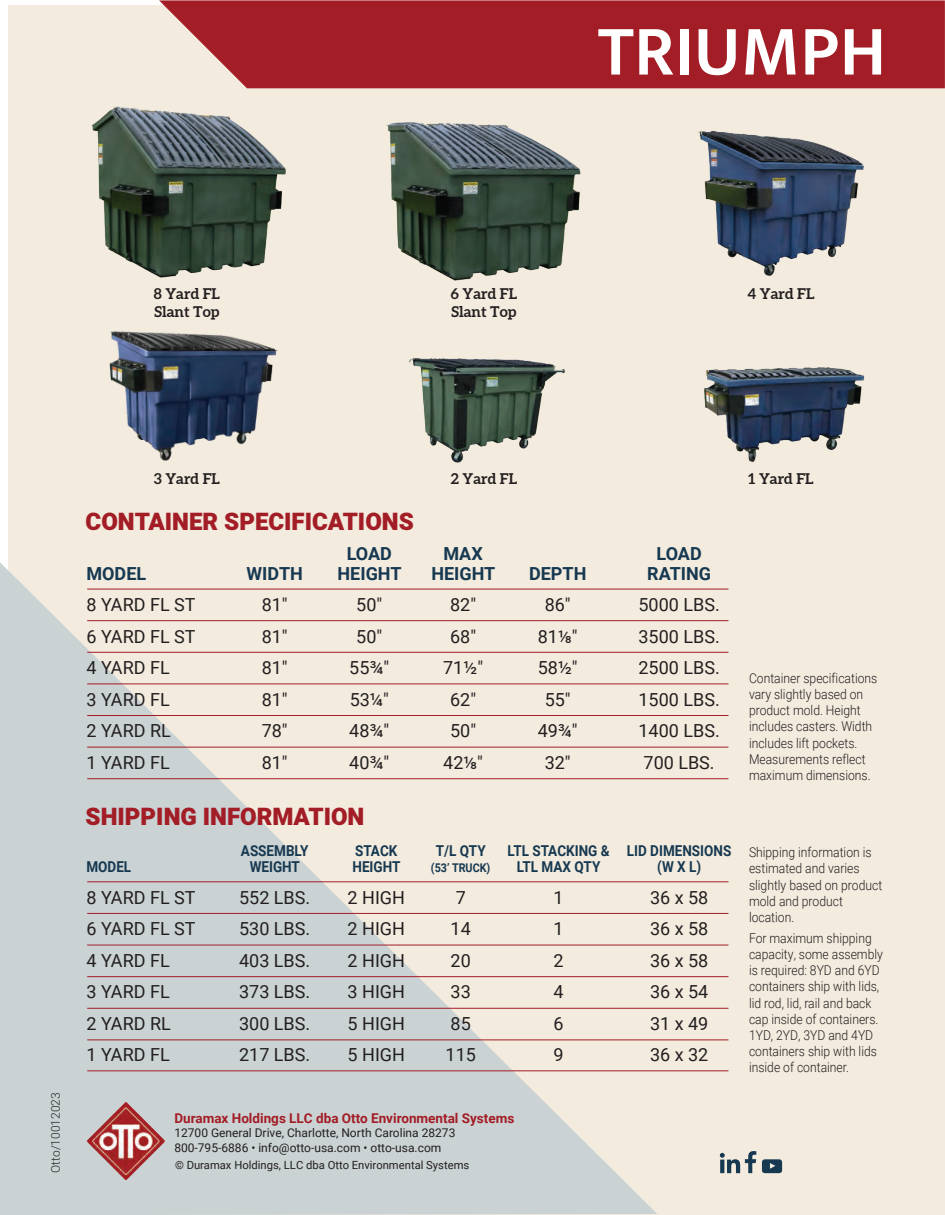
<style>
.page{position:relative;width:945px;height:1215px;background:#fff}
.page>*{position:absolute;margin:0;border:0;box-sizing:border-box;transform-origin:0 0}
.t1{font:600 72px "Mukta";color:#fff}
.t2{font:900 24px "Heebo";color:#a31d26}
.t3{font:18px "Roboto";color:#231f20}
.t4{font:700 18px "Roboto";color:#163850}
.t5{font:700 15px "Roboto";color:#163850;scale:.9 1}
.t6{font:700 15px/18px "Aleo";color:#231f20}
.t7{font:300 13.5px/16.2px "Roboto";color:#231f20;scale:.9 1}
.t8{font:700 13.5px "Roboto";color:#a31d26}
.t9{font:12px/14.4px "Roboto";color:#231f20}
.t10{font:300 12px "Roboto";color:#222323}
.t11{font:700 12px "Roboto";color:#163850;scale:.9 1}
.t12{font:11.25px "Roboto";color:#231f20}
</style>
<div class="page">
<div style="left:9px;top:5px;width:936px;height:1210px;background:#f2ebde"></div>
<svg style="left:0;top:562px;width:657px;height:653px"></svg>
<div style="left:159px;top:0;width:786px;height:88px;background:#a31d26"></div>
<img style="left:109px;top:331px;width:169px;height:130px">
<img style="left:91px;top:106px;width:195px;height:172px">
<img style="left:409px;top:358px;width:156px;height:105px">
<img style="left:387px;top:122px;width:194px;height:159px">
<img style="left:704px;top:367px;width:161px;height:95px">
<img style="left:698px;top:130px;width:166px;height:146px">
<hr style="left:87px;top:589px;width:641px;height:1px;background:#a31d26">
<hr style="left:87px;top:620px;width:641px;height:1px;background:#a31d26">
<hr style="left:87px;top:652px;width:641px;height:1px;background:#a31d26">
<hr style="left:87px;top:684px;width:641px;height:1px;background:#a31d26">
<hr style="left:87px;top:715px;width:641px;height:1px;background:#a31d26">
<hr style="left:87px;top:747px;width:641px;height:1px;background:#a31d26">
<hr style="left:87px;top:778px;width:641px;height:1px;background:#a31d26">
<hr style="left:87px;top:881px;width:641px;height:1px;background:#a31d26">
<hr style="left:87px;top:913px;width:641px;height:1px;background:#a31d26">
<hr style="left:87px;top:945px;width:641px;height:1px;background:#a31d26">
<hr style="left:87px;top:976px;width:641px;height:1px;background:#a31d26">
<hr style="left:87px;top:1008px;width:641px;height:1px;background:#a31d26">
<hr style="left:87px;top:1040px;width:641px;height:1px;background:#a31d26">
<hr style="left:87px;top:1070px;width:641px;height:1px;background:#a31d26">
<svg style="left:762px;top:1159px;width:20px;height:14px"></svg>
<svg style="left:720px;top:1151px;width:36px;height:22px"></svg>
<img style="left:86px;top:1101px;width:81px;height:81px">
<h1 class="t1" style="left:598px;top:8px;width:290px">TRIUMPH</h1>
<p class="t6" style="left:154px;top:285px;width:68px">8 Yard FL<br>Slant Top</p>
<p class="t6" style="left:451px;top:285px;width:68px">6 Yard FL<br>Slant Top</p>
<p class="t6" style="left:748px;top:285px;width:68px">4 Yard FL</p>
<p class="t10" style="left:47px;top:1173px;width:82px;rotate:-90deg">Otto/10012023</p>
<p class="t6" style="left:154px;top:470px;width:68px">3 Yard FL</p>
<p class="t6" style="left:451px;top:470px;width:68px">2 Yard FL</p>
<h2 class="t2" style="left:86px;top:505px;width:330px">CONTAINER SPECIFICATIONS</h2>
<h3 class="t4" style="left:347px;top:541px;width:47px">LOAD</h3>
<h3 class="t4" style="left:443px;top:541px;width:41px">MAX</h3>
<h3 class="t4" style="left:657px;top:541px;width:47px">LOAD</h3>
<h3 class="t4" style="left:86px;top:561px;width:61px">MODEL</h3>
<h3 class="t4" style="left:246px;top:561px;width:58px">WIDTH</h3>
<h3 class="t4" style="left:338px;top:561px;width:65px">HEIGHT</h3>
<h3 class="t4" style="left:431px;top:561px;width:65px">HEIGHT</h3>
<h3 class="t4" style="left:529px;top:561px;width:59px">DEPTH</h3>
<h3 class="t4" style="left:647px;top:561px;width:65px">RATING</h3>
<h3 class="t3" style="left:86px;top:592px;width:111px">8 YARD FL ST</h3>
<h3 class="t3" style="left:262px;top:592px;width:27px">81"</h3>
<h3 class="t3" style="left:356px;top:592px;width:27px">50"</h3>
<h3 class="t3" style="left:450px;top:592px;width:27px">82"</h3>
<h3 class="t3" style="left:545px;top:592px;width:27px">86"</h3>
<h3 class="t3" style="left:639px;top:592px;width:83px">5000 LBS.</h3>
<h3 class="t3" style="left:86px;top:624px;width:111px">6 YARD FL ST</h3>
<h3 class="t3" style="left:262px;top:624px;width:27px">81"</h3>
<h3 class="t3" style="left:356px;top:624px;width:27px">50"</h3>
<h3 class="t3" style="left:450px;top:624px;width:27px">68"</h3>
<h3 class="t3" style="left:538px;top:624px;width:41px">81⅛"</h3>
<h3 class="t3" style="left:639px;top:624px;width:83px">3500 LBS.</h3>
<h3 class="t3" style="left:86px;top:655px;width:85px">4 YARD FL</h3>
<h3 class="t3" style="left:262px;top:655px;width:27px">81"</h3>
<h3 class="t3" style="left:349px;top:655px;width:41px">55¾"</h3>
<h3 class="t3" style="left:443px;top:655px;width:41px">71½"</h3>
<h3 class="t3" style="left:538px;top:655px;width:41px">58½"</h3>
<h3 class="t3" style="left:639px;top:655px;width:83px">2500 LBS.</h3>
<h3 class="t3" style="left:86px;top:687px;width:85px">3 YARD FL</h3>
<h3 class="t3" style="left:262px;top:687px;width:27px">81"</h3>
<h3 class="t3" style="left:350px;top:687px;width:41px">53¼"</h3>
<h3 class="t3" style="left:450px;top:687px;width:27px">62"</h3>
<h3 class="t3" style="left:545px;top:687px;width:27px">55"</h3>
<h3 class="t3" style="left:639px;top:687px;width:83px">1500 LBS.</h3>
<h3 class="t3" style="left:86px;top:718px;width:86px">2 YARD RL</h3>
<h3 class="t3" style="left:262px;top:718px;width:27px">78"</h3>
<h3 class="t3" style="left:349px;top:718px;width:41px">48¾"</h3>
<h3 class="t3" style="left:450px;top:718px;width:27px">50"</h3>
<h3 class="t3" style="left:538px;top:718px;width:41px">49¾"</h3>
<h3 class="t3" style="left:639px;top:718px;width:83px">1400 LBS.</h3>
<h3 class="t3" style="left:86px;top:750px;width:85px">1 YARD FL</h3>
<h3 class="t3" style="left:262px;top:750px;width:27px">81"</h3>
<h3 class="t3" style="left:349px;top:750px;width:41px">40¾"</h3>
<h3 class="t3" style="left:443px;top:750px;width:41px">42⅛"</h3>
<h3 class="t3" style="left:545px;top:750px;width:27px">32"</h3>
<h3 class="t3" style="left:644px;top:750px;width:73px">700 LBS.</h3>
<h2 class="t2" style="left:86px;top:800px;width:280px">SHIPPING INFORMATION</h2>
<p class="t5" style="left:241px;top:840px;width:77px">ASSEMBLY</p>
<p class="t5" style="left:355px;top:840px;width:49px">STACK</p>
<p class="t5" style="left:436px;top:840px;width:57px">T/L QTY</p>
<p class="t5" style="left:507px;top:840px;width:250px">LTL STACKING &amp; LID DIMENSIONS</p>
<p class="t5" style="left:86px;top:856px;width:51px">MODEL</p>
<p class="t5" style="left:250px;top:856px;width:57px">WEIGHT</p>
<p class="t5" style="left:353px;top:856px;width:55px">HEIGHT</p>
<p class="t11" style="left:431px;top:860px;width:68px">(53’ TRUCK)</p>
<p class="t5" style="left:517px;top:856px;width:95px">LTL MAX QTY</p>
<p class="t5" style="left:657px;top:856px;width:51px">(W X L)</p>
<h3 class="t3" style="left:86px;top:885px;width:111px">8 YARD FL ST</h3>
<h3 class="t3" style="left:239px;top:885px;width:73px">552 LBS.</h3>
<h3 class="t3" style="left:348px;top:885px;width:59px">2 HIGH</h3>
<h3 class="t3" style="left:456px;top:885px;width:12px">7</h3>
<h3 class="t3" style="left:553px;top:885px;width:12px">1</h3>
<h3 class="t3" style="left:650px;top:885px;width:60px">36 x 58</h3>
<h3 class="t3" style="left:86px;top:916px;width:111px">6 YARD FL ST</h3>
<h3 class="t3" style="left:239px;top:916px;width:73px">530 LBS.</h3>
<h3 class="t3" style="left:348px;top:916px;width:59px">2 HIGH</h3>
<h3 class="t3" style="left:451px;top:916px;width:22px">14</h3>
<h3 class="t3" style="left:553px;top:916px;width:12px">1</h3>
<h3 class="t3" style="left:650px;top:916px;width:60px">36 x 58</h3>
<h3 class="t3" style="left:86px;top:948px;width:85px">4 YARD FL</h3>
<h3 class="t3" style="left:239px;top:948px;width:73px">403 LBS.</h3>
<h3 class="t3" style="left:348px;top:948px;width:59px">2 HIGH</h3>
<h3 class="t3" style="left:451px;top:948px;width:22px">20</h3>
<h3 class="t3" style="left:553px;top:948px;width:12px">2</h3>
<h3 class="t3" style="left:650px;top:948px;width:60px">36 x 58</h3>
<h3 class="t3" style="left:86px;top:979px;width:85px">3 YARD FL</h3>
<h3 class="t3" style="left:239px;top:979px;width:73px">373 LBS.</h3>
<h3 class="t3" style="left:348px;top:979px;width:59px">3 HIGH</h3>
<h3 class="t3" style="left:451px;top:979px;width:22px">33</h3>
<h3 class="t3" style="left:553px;top:979px;width:12px">4</h3>
<h3 class="t3" style="left:650px;top:979px;width:60px">36 x 54</h3>
<h3 class="t3" style="left:86px;top:1011px;width:86px">2 YARD RL</h3>
<h3 class="t3" style="left:239px;top:1011px;width:73px">300 LBS.</h3>
<h3 class="t3" style="left:348px;top:1011px;width:59px">5 HIGH</h3>
<h3 class="t3" style="left:451px;top:1011px;width:22px">85</h3>
<h3 class="t3" style="left:553px;top:1011px;width:12px">6</h3>
<h3 class="t3" style="left:650px;top:1011px;width:60px">31 x 49</h3>
<h3 class="t3" style="left:86px;top:1042px;width:85px">1 YARD FL</h3>
<h3 class="t3" style="left:239px;top:1042px;width:73px">217 LBS.</h3>
<h3 class="t3" style="left:348px;top:1042px;width:59px">5 HIGH</h3>
<h3 class="t3" style="left:446px;top:1042px;width:32px">115</h3>
<h3 class="t3" style="left:553px;top:1042px;width:12px">9</h3>
<h3 class="t3" style="left:650px;top:1042px;width:60px">36 x 32</h3>
<p class="t8" style="left:174px;top:1109px;width:342px">Duramax Holdings LLC dba Otto Environmental Systems</p>
<p class="t9" style="left:174px;top:1125px;width:283px">12700 General Drive, Charlotte, North Carolina 28273<br>800-795-6886 • info@otto-usa.com • otto-usa.com</p>
<p class="t12" style="left:175px;top:1157px;width:296px">© Duramax Holdings, LLC dba Otto Environmental Systems</p>
<p class="t6" style="left:748px;top:470px;width:67px">1 Yard FL</p>
<p class="t7" style="left:749px;top:669px;width:144px">Container specifications vary slightly based on product mold. Height includes casters. Width includes lift pockets.<br>Measurements reflect maximum dimensions.</p>
<p class="t7" style="left:749px;top:844px;width:150px">Shipping information is estimated and varies slightly based on product mold and product location.</p>
<p class="t7" style="left:749px;top:929px;width:150px">For maximum shipping capacity, some assembly is required: 8YD and 6YD containers ship with lids, lid rod, lid, rail and back cap inside of containers.<br>1YD, 2YD, 3YD and 4YD containers ship with lids inside of container.</p>
</div>
